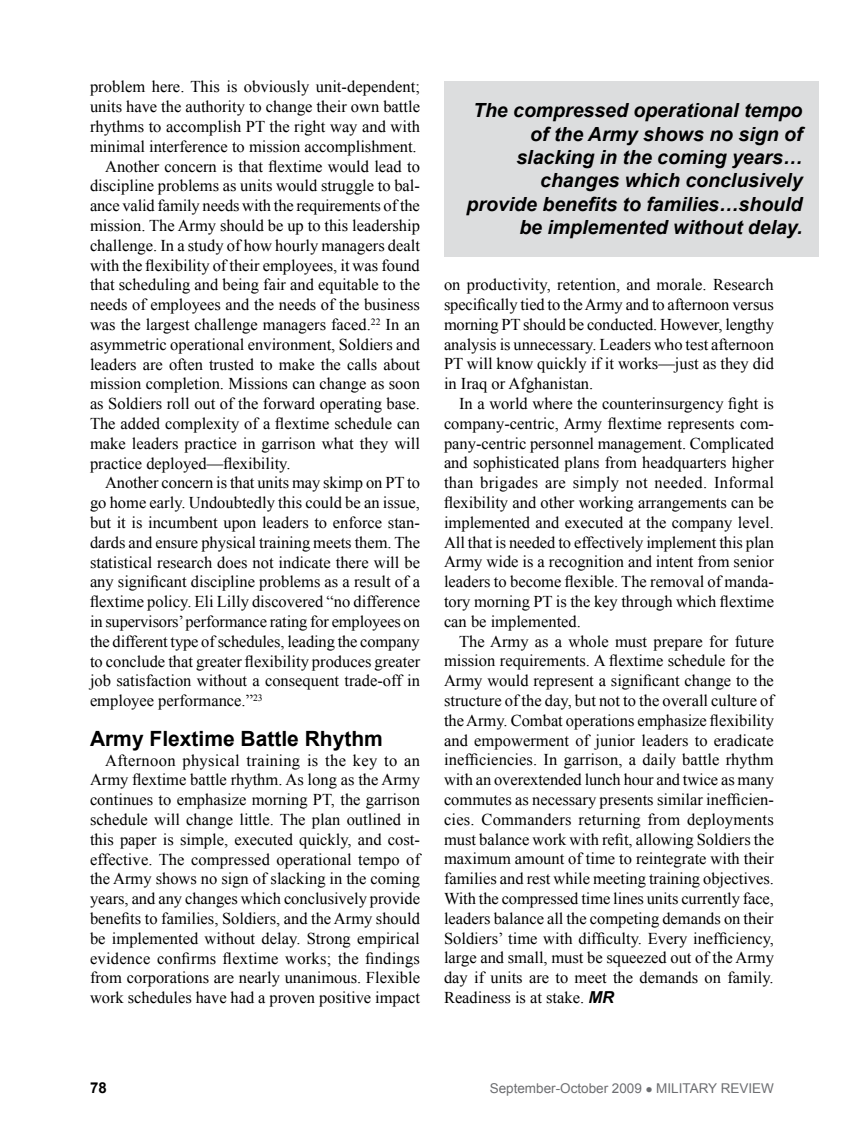
<style>
.page{position:relative;width:864px;height:1134px;background:#fff}
.page>*{position:absolute;margin:0;border:0;box-sizing:border-box;transform-origin:0 0}
.subhead{font:700 21px "Arial";color:#000}
.fob{font:italic 700 19.5px/23.4px "Arial";color:#000;text-align:right}
.fob-2{font:16.5px/19.8px "Times New Roman";color:#000;text-align:justify}
.t1{font:700 15px "Arial";color:#000}
.t2{font:13.5px "Arial";color:#6d6e71}
.s1{font-family:"Arial";font-weight:700;font-style:italic}
</style>
<div class="page">
<div style="left:444px;top:81px;width:375px;height:175px;background:#dcddde"></div>
<p class="fob-2" style="left:90px;top:77px;width:332px">problem here. This is obviously unit-dependent; units have the authority to change their own battle rhythms to accomplish PT the right way and with minimal interference to mission accomplishment.</p>
<p class="fob-2" style="left:90px;top:156px;width:332px;text-indent:15px">Another concern is that flextime would lead to discipline problems as units would struggle to bal&shy;ance valid family needs with the requirements of the mission. The Army should be up to this leadership challenge. In a study of how hourly managers dealt with the flexibility of their employees, it was found that scheduling and being fair and equitable to the needs of employees and the needs of the business was the largest challenge managers faced.<sup>22</sup> In an asymmetric operational environment, Soldiers and leaders are often trusted to make the calls about mission completion. Missions can change as soon as Soldiers roll out of the forward operating base.<br>The added complexity of a flextime schedule can make leaders practice in garrison what they will practice deployed—flexibility.</p>
<p class="fob-2" style="left:90px;top:473px;width:332px;text-indent:15px">Another concern is that units may skimp on PT to go home early. Undoubtedly this could be an issue, but it is incumbent upon leaders to enforce stan&shy;dards and ensure physical training meets them. The statistical research does not indicate there will be any significant discipline problems as a result of a flextime policy. Eli Lilly discovered “no difference in supervisors’ performance rating for employees on the different type of schedules, leading the company to conclude that greater flexibility produces greater job satisfaction without a consequent trade-off in employee performance.”<sup>23</sup></p>
<p class="subhead" style="left:90px;top:725px;width:294px">Army Flextime Battle Rhythm</p>
<p class="fob-2" style="left:90px;top:750px;width:332px;text-indent:15px">Afternoon physical training is the key to an Army flextime battle rhythm. As long as the Army continues to emphasize morning PT, the garrison schedule will change little. The plan outlined in this paper is simple, executed quickly, and cost&shy;effective. The compressed operational tempo of the Army shows no sign of slacking in the coming years, and any changes which conclusively provide benefits to families, Soldiers, and the Army should be implemented without delay. Strong empirical evidence confirms flextime works; the findings from corporations are nearly unanimous. Flexible work schedules have had a proven positive impact</p>
<p class="fob" style="left:467px;top:99px;width:337px">The compressed operational tempo of the Army shows no sign of slacking in the coming years… changes which conclusively provide benefits to families…should be implemented without delay.</p>
<p class="fob-2" style="left:444px;top:274px;width:331px">on productivity, retention, and morale. Research specifically tied to the Army and to afternoon versus morning PT should be conducted. However, lengthy analysis is unnecessary. Leaders who test afternoon PT will know quickly if it works—just as they did in Iraq or Afghanistan.</p>
<p class="fob-2" style="left:444px;top:393px;width:332px;text-indent:15px">In a world where the counterinsurgency fight is company-centric, Army flextime represents com&shy;pany-centric personnel management. Complicated and sophisticated plans from headquarters higher than brigades are simply not needed. Informal flexibility and other working arrangements can be implemented and executed at the company level.<br>All that is needed to effectively implement this plan Army wide is a recognition and intent from senior leaders to become flexible. The removal of manda&shy;tory morning PT is the key through which flextime can be implemented.</p>
<p class="fob-2" style="left:444px;top:631px;width:332px;text-indent:15px">The Army as a whole must prepare for future mission requirements. A flextime schedule for the Army would represent a significant change to the structure of the day, but not to the overall culture of the Army. Combat operations emphasize flexibility and empowerment of junior leaders to eradicate inefficiencies. In garrison, a daily battle rhythm with an overextended lunch hour and twice as many commutes as necessary presents similar inefficien&shy;cies. Commanders returning from deployments must balance work with refit, allowing Soldiers the maximum amount of time to reintegrate with their families and rest while meeting training objectives.<br>With the compressed time lines units currently face, leaders balance all the competing demands on their Soldiers’ time with difficulty. Every inefficiency, large and small, must be squeezed out of the Army day if units are to meet the demands on family.<br>Readiness is at stake. <span class="s1">MR</span></p>
<p class="t1" style="left:90px;top:1078px;width:18px">78</p>
<p class="t2" style="left:490px;top:1080px;width:286px">September-October 2009 ● MILITARY REVIEW</p>
</div>
